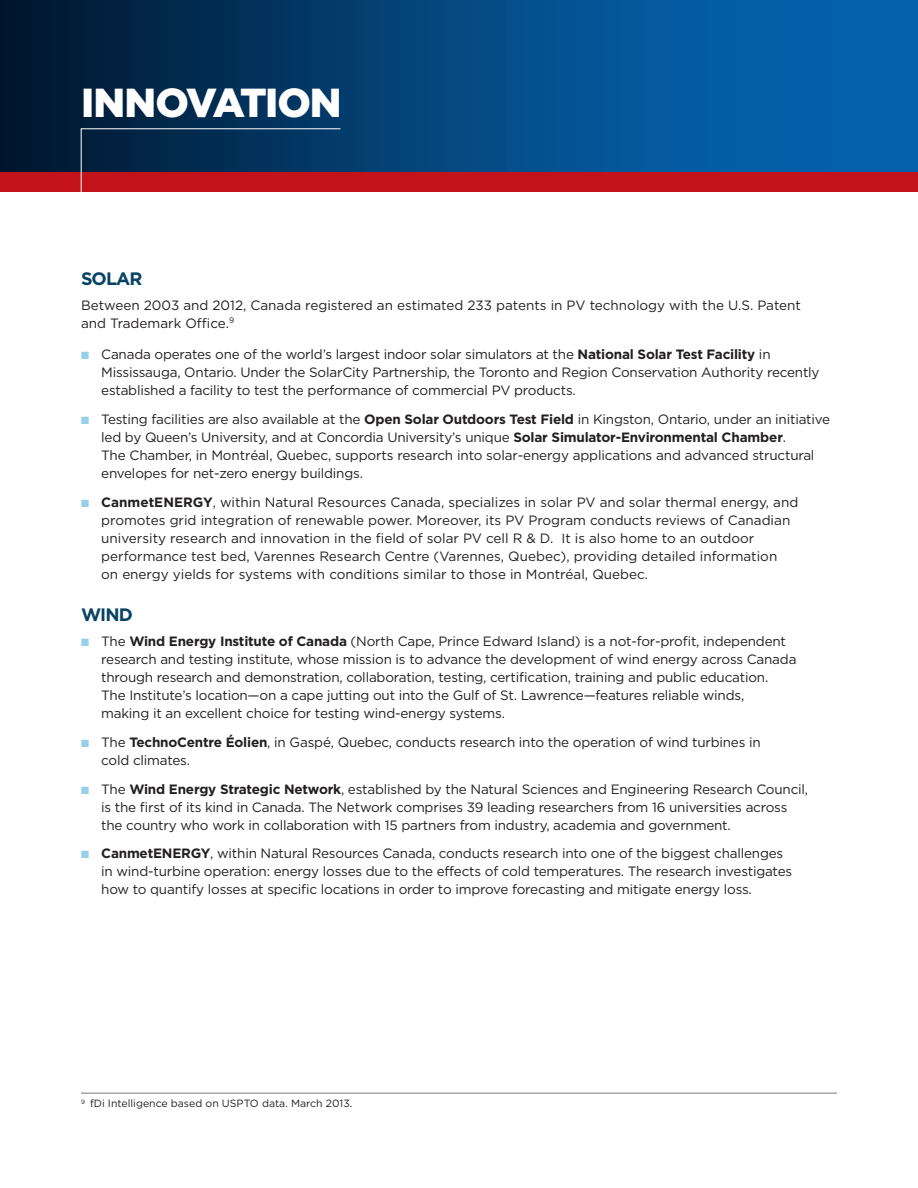
<style>
.page{position:relative;width:918px;height:1188px;background:#fff}
.page>*{position:absolute;margin:0;border:0;box-sizing:border-box;transform-origin:0 0}
.t1{font:900 40.5px "Gotham";letter-spacing:-.03em;color:#fff}
.t2{font:700 18px "Gotham";letter-spacing:-.05em;color:#074464}
.Body{font:13.5px/18px "Gotham";letter-spacing:-.015em;color:#231f20}
.Body-2{font:10.5px "Gotham";color:#231f20}
.s1{color:#98cfe8}
.s2{font-weight:700}
</style>
<div class="page">
<svg style="left:0;top:0;width:918px;height:172px;background:#03457b"></svg>
<div style="left:0;top:172px;width:918px;height:19px;background:#c4121a"></div>
<svg style="left:81px;top:128px;width:260px;height:64px"></svg>
<hr style="left:81px;top:1093px;width:756px;height:1px;background:#76787b">
<h2 class="t1" style="left:81px;top:79px;width:262px">INNOVATION</h2>
<h3 class="t2" style="left:81px;top:268px;width:63px">SOLAR</h3>
<p class="Body" style="left:81px;top:296px;width:722px">Between 2003 and 2012, Canada registered an estimated 233 patents in PV technology with the U.S. Patent and Trademark Office.<sup>9</sup></p>
<p class="Body" style="left:101px;top:345px;width:720px;text-indent:-20px"><span class="s1">■</span> Canada operates one of the world’s largest indoor solar simulators at the <span class="s2">National Solar Test Facility</span> in<br>Mississauga, Ontario. Under the SolarCity Partnership, the Toronto and Region Conservation Authority recently established a facility to test the performance of commercial PV products.</p>
<p class="Body" style="left:101px;top:410px;width:730px;text-indent:-20px"><span class="s1">■</span> Testing facilities are also available at the <span class="s2">Open Solar Outdoors Test Field</span> in Kingston, Ontario, under an initiative led by Queen’s University, and at Concordia University’s unique <span class="s2">Solar Simulator-Environmental Chamber</span>.<br>The Chamber, in Montréal, Quebec, supports research into solar-energy applications and advanced structural envelopes for net-zero energy buildings.</p>
<p class="Body" style="left:101px;top:493px;width:699px;text-indent:-20px"><span class="s1">■</span> <span class="s2">CanmetENERGY</span>, within Natural Resources Canada, specializes in solar PV and solar thermal energy, and promotes grid integration of renewable power. Moreover, its PV Program conducts reviews of Canadian university research and innovation in the field of solar PV cell R &amp; D. It is also home to an outdoor performance test bed, Varennes Research Centre (Varennes, Quebec), providing detailed information<br>on energy yields for systems with conditions similar to those in Montréal, Quebec.</p>
<h3 class="t2" style="left:81px;top:605px;width:53px">WIND</h3>
<p class="Body" style="left:101px;top:632px;width:697px;text-indent:-20px"><span class="s1">■</span> The <span class="s2">Wind Energy Institute of Canada</span> (North Cape, Prince Edward Island) is a not-for-profit, independent research and testing institute, whose mission is to advance the development of wind energy across Canada through research and demonstration, collaboration, testing, certification, training and public education.<br>The Institute’s location—on a cape jutting out into the Gulf of St. Lawrence—features reliable winds,<br>making it an excellent choice for testing wind-energy systems.</p>
<p class="Body" style="left:101px;top:733px;width:661px;text-indent:-20px"><span class="s1">■</span> The <span class="s2">TechnoCentre Éolien</span>, in Gaspé, Quebec, conducts research into the operation of wind turbines in cold climates.</p>
<p class="Body" style="left:101px;top:780px;width:708px;text-indent:-20px"><span class="s1">■</span> The <span class="s2">Wind Energy Strategic Network</span>, established by the Natural Sciences and Engineering Research Council, is the first of its kind in Canada. The Network comprises 39 leading researchers from 16 universities across the country who work in collaboration with 15 partners from industry, academia and government.</p>
<p class="Body" style="left:101px;top:844px;width:692px;text-indent:-20px"><span class="s1">■</span> <span class="s2">CanmetENERGY</span>, within Natural Resources Canada, conducts research into one of the biggest challenges in wind-turbine operation: energy losses due to the effects of cold temperatures. The research investigates how to quantify losses at specific locations in order to improve forecasting and mitigate energy loss.</p>
<p class="Body-2" style="left:81px;top:1097px;width:273px"><sup>9</sup> fDi Intelligence based on USPTO data. March 2013.</p>
</div>
